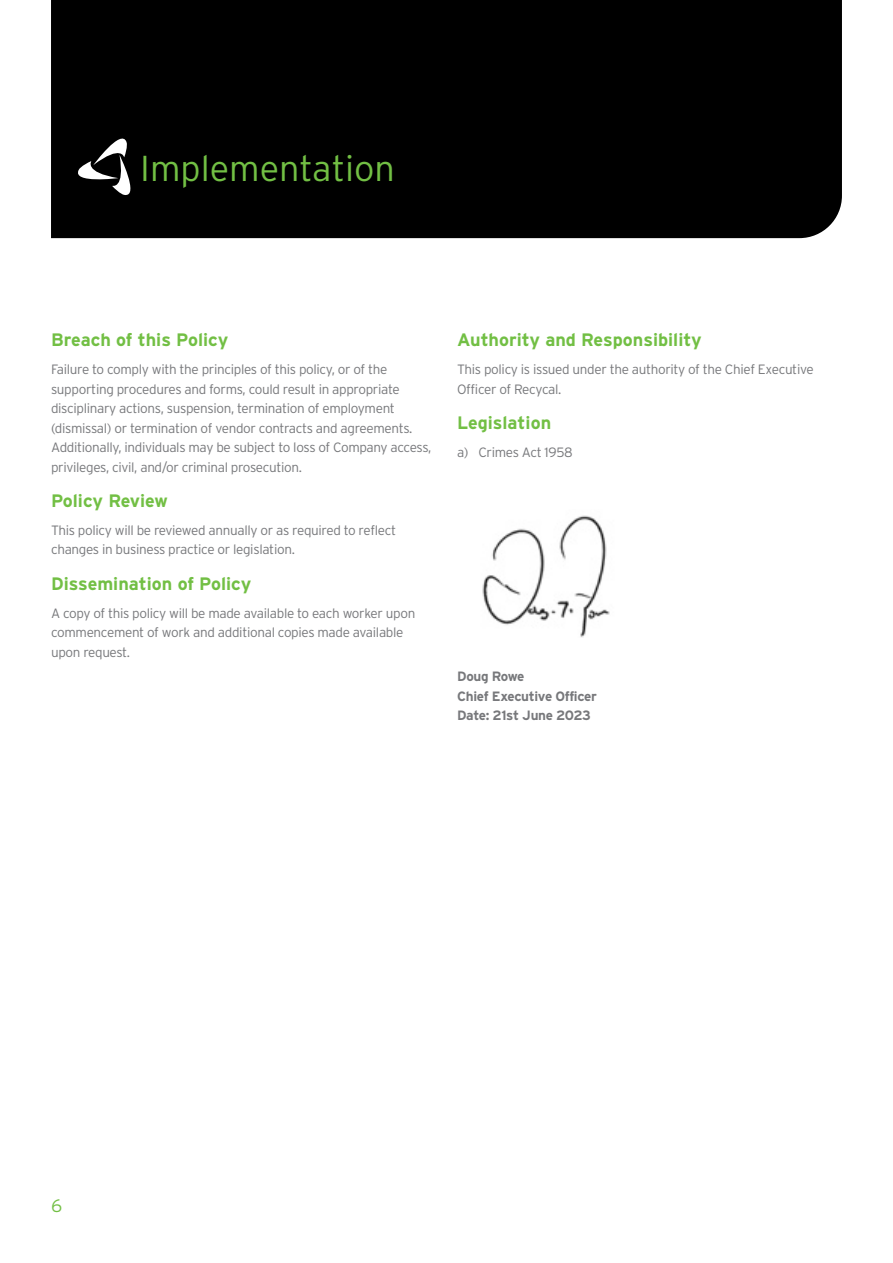
<style>
.page{position:relative;width:893px;height:1263px;background:#fff}
.page>*{position:absolute;margin:0;border:0;box-sizing:border-box;transform-origin:0 0}
.t1{font:300 36px "Interstate";color:#72bf44}
.t2{font:700 18px "Interstate";color:#72bf44}
.t3{font:300 18px "Interstate";color:#72bf44}
.t4{font:300 13.5px/19.5px "Interstate";letter-spacing:-.025em;color:#77787b}
.t5{font:700 13.5px/19.5px "Interstate";letter-spacing:-.025em;color:#77787b}
</style>
<div class="page">
<div style="left:51px;top:0;width:791px;height:238px;background:#000"></div>
<img style="left:482px;top:515px;width:128px;height:122px">
<svg style="left:78px;top:139px;width:52px;height:56px"></svg>
<h1 class="t1" style="left:140px;top:148px;width:256px">Implementation</h1>
<h2 class="t2" style="left:51px;top:330px;width:179px">Breach of this Policy</h2>
<p class="t4" style="left:51px;top:359px;width:382px">Failure to comply with the principles of this policy, or of the supporting procedures and forms, could result in appropriate disciplinary actions, suspension, termination of employment (dismissal) or termination of vendor contracts and agreements.<br>Additionally, individuals may be subject to loss of Company access, privileges, civil, and/or criminal prosecution.</p>
<h2 class="t2" style="left:51px;top:490px;width:118px">Policy Review</h2>
<p class="t4" style="left:51px;top:520px;width:347px">This policy will be reviewed annually or as required to reflect changes in business practice or legislation.</p>
<h2 class="t2" style="left:51px;top:573px;width:202px">Dissemination of Policy</h2>
<p class="t4" style="left:51px;top:603px;width:366px">A copy of this policy will be made available to each worker upon commencement of work and additional copies made available upon request.</p>
<h2 class="t2" style="left:457px;top:330px;width:246px">Authority and Responsibility</h2>
<p class="t4" style="left:457px;top:359px;width:358px">This policy is issued under the authority of the Chief Executive<br>Officer of Recycal.</p>
<h2 class="t2" style="left:457px;top:412px;width:96px">Legislation</h2>
<p class="t4" style="left:457px;top:442px;width:117px">a) Crimes Act 1958</p>
<p class="t5" style="left:457px;top:667px;width:141px">Doug Rowe<br>Chief Executive Officer<br>Date: 21st June 2023</p>
<h2 class="t3" style="left:51px;top:1195px;width:13px">6</h2>
</div>
